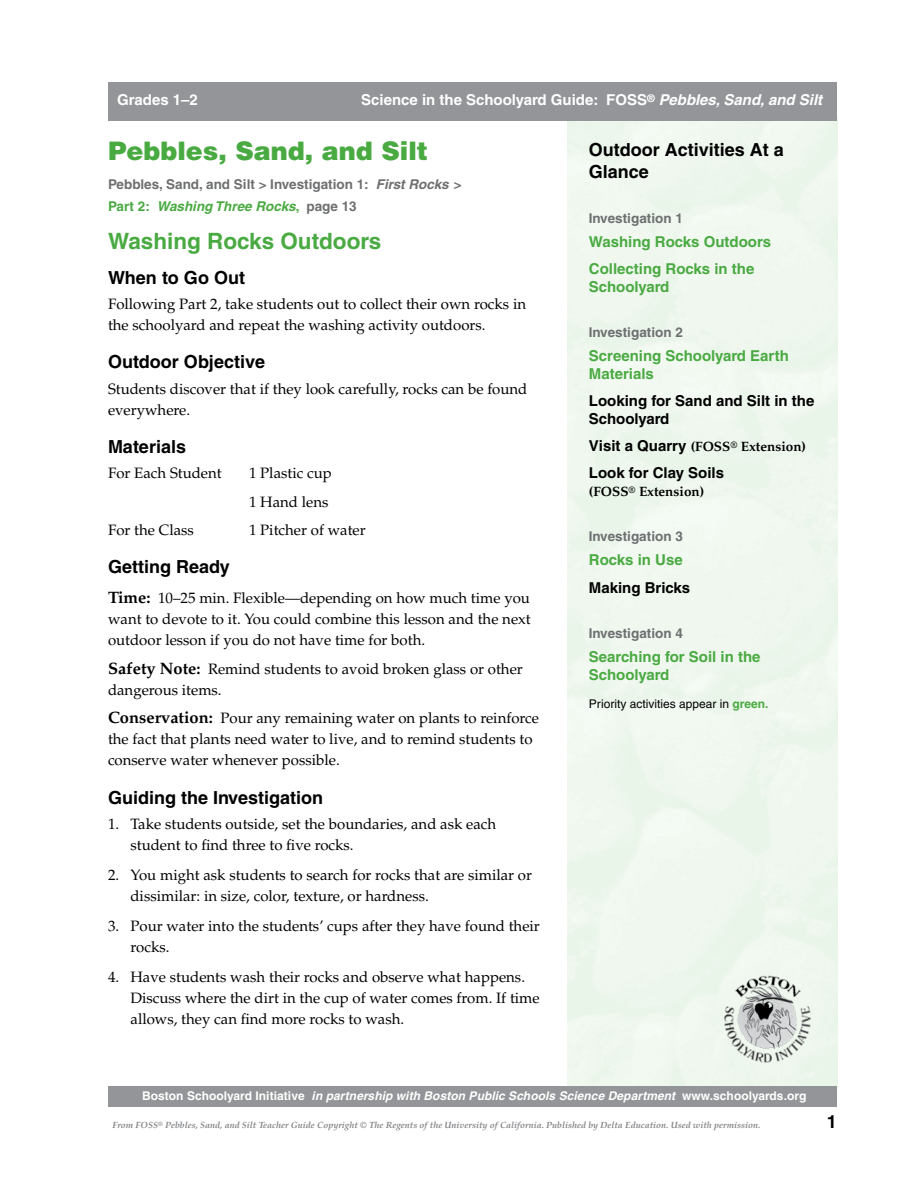
<style>
.page{position:relative;width:918px;height:1188px;background:#fff}
.page>*{position:absolute;margin:0;border:0;box-sizing:border-box;transform-origin:0 0}
.t1{font:900 25.5px "Helvetica LT Std";color:#4aaa42}
.t2{font:700 22.5px "Helvetica";color:#4aaa42}
.t3{font:700 18px/21.6px "Helvetica";color:#000}
.t4{font:15px/21px "Palatino";color:#000}
.t5{font:700 15px/18px "Helvetica";color:#4aaa42}
.t6{font:700 15px/18px "Helvetica";color:#000}
.t7{font:700 15px "Helvetica";color:#fff}
.t8{font:700 13.5px/22.5px "Helvetica";color:#6d6f71}
.t9{font:700 13.5px "Palatino";color:#000}
.t10{font:italic 700 12px "Helvetica";letter-spacing:.005em;color:#fff}
.t11{font:12px "Helvetica";color:#000}
.t12{font:italic 700 9px "Palatino";color:#808285}
.s1{font-style:italic}
.s2{color:#4aaa42}
.s3{font-style:italic;color:#4aaa42}
.s4{font-weight:700;font-size:16.5px}
.s5{font-family:"Helvetica";font-size:15px}
.s6{font-weight:700;color:#4aaa42}
.s7{font-style:normal}
</style>
<div class="page">
<div style="left:108px;top:1087px;width:729px;height:20px;background:#939598"></div>
<div style="left:108px;top:82px;width:729px;height:39px;background:#939598"></div>
<img style="left:722px;top:974px;width:92px;height:91px">
<p class="t7" style="left:117px;top:90px;width:82px">Grades 1–2</p>
<p class="t7" style="left:361px;top:90px;width:463px">Science in the Schoolyard Guide: FOSS<sup>®</sup> <span class="s1">Pebbles, Sand, and Silt</span></p>
<h1 class="t1" style="left:108px;top:134px;width:322px">Pebbles, Sand, and Silt</h1>
<p class="t8" style="left:108px;top:172px;width:355px">Pebbles, Sand, and Silt &gt; Investigation 1: <span class="s1">First Rocks</span> &gt;<br><span class="s2">Part 2:</span> <span class="s3">Washing Three Rocks</span><span class="s2">,</span> page 13</p>
<h2 class="t2" style="left:108px;top:227px;width:275px">Washing Rocks Outdoors</h2>
<p class="t3" style="left:108px;top:266px;width:138px">When to Go Out</p>
<p class="t4" style="left:108px;top:294px;width:420px">Following Part 2, take students out to collect their own rocks in the schoolyard and repeat the washing activity outdoors.</p>
<p class="t3" style="left:108px;top:351px;width:159px">Outdoor Objective</p>
<p class="t4" style="left:108px;top:378px;width:421px">Students discover that if they look carefully, rocks can be found everywhere.</p>
<p class="t3" style="left:108px;top:435px;width:80px">Materials</p>
<p class="t4" style="left:108px;top:463px;width:115px">For Each Student</p>
<p class="t4" style="left:249px;top:459px;width:84px;line-height:28.5px">1 Plastic cup<br>1 Hand lens</p>
<p class="t4" style="left:108px;top:520px;width:87px">For the Class</p>
<p class="t4" style="left:249px;top:520px;width:118px">1 Pitcher of water</p>
<p class="t3" style="left:108px;top:556px;width:123px">Getting Ready</p>
<p class="t4" style="left:108px;top:588px;width:424px;text-align:justify"><span class="s4">Time:</span> 10–25 min. Flexible—depending on how much time you want to devote to it. You could combine this lesson and the next outdoor lesson if you do not have time for both.</p>
<p class="t4" style="left:108px;top:659px;width:416px"><span class="s4">Safety Note:</span> Remind students to avoid broken glass or other dangerous items.</p>
<p class="t4" style="left:108px;top:708px;width:433px"><span class="s4">Conservation:</span> Pour any remaining water on plants to reinforce the fact that plants need water to live, and to remind students to conserve water whenever possible.</p>
<p class="t3" style="left:108px;top:786px;width:217px">Guiding the Investigation</p>
<p class="t4" style="left:130px;top:814px;width:367px;text-indent:-22px">1. Take students outside, set the boundaries, and ask each student to find three to five rocks.</p>
<p class="t4" style="left:130px;top:865px;width:403px;text-indent:-22px">2. You might ask students to search for rocks that are similar or dissimilar: in size, color, texture, or hardness.</p>
<p class="t4" style="left:130px;top:916px;width:411px;text-indent:-22px">3. Pour water into the students’ cups after they have found their rocks.</p>
<p class="t4" style="left:130px;top:967px;width:411px;text-indent:-22px">4. Have students wash their rocks and observe what happens.<br>Discuss where the dirt in the cup of water comes from. If time allows, they can find more rocks to wash.</p>
<p class="t3" style="left:589px;top:139px;width:197px">Outdoor Activities At a<br>Glance</p>
<p class="t8" style="left:589px;top:207px;width:95px">Investigation 1</p>
<p class="t5" style="left:589px;top:228px;width:184px;line-height:27px">Washing Rocks Outdoors<br>Collecting Rocks in the</p>
<p class="t5" style="left:589px;top:277px;width:82px">Schoolyard</p>
<p class="t8" style="left:589px;top:321px;width:95px">Investigation 2</p>
<p class="t5" style="left:589px;top:346px;width:202px">Screening Schoolyard Earth<br>Materials</p>
<p class="t6" style="left:589px;top:391px;width:227px">Looking for Sand and Silt in the<br>Schoolyard</p>
<p class="t9" style="left:589px;top:439px;width:219px"><span class="s5">Visit a Quarry</span> (FOSS<sup>®</sup> Extension)</p>
<p class="t6" style="left:589px;top:463px;width:137px">Look for Clay Soils</p>
<p class="t9" style="left:589px;top:484px;width:117px">(FOSS<sup>®</sup> Extension)</p>
<p class="t8" style="left:589px;top:525px;width:95px">Investigation 3</p>
<p class="t5" style="left:589px;top:550px;width:95px">Rocks in Use</p>
<p class="t6" style="left:589px;top:579px;width:103px">Making Bricks</p>
<p class="t8" style="left:589px;top:622px;width:95px">Investigation 4</p>
<p class="t5" style="left:589px;top:648px;width:173px">Searching for Soil in the<br>Schoolyard</p>
<p class="t11" style="left:589px;top:697px;width:181px">Priority activities appear in <span class="s6">green.</span></p>
<p class="t10" style="left:142px;top:1088px;width:666px"><span class="s7">Boston Schoolyard Initiative</span> in partnership with Boston Public Schools Science Department <span class="s7">www.schoolyards.org</span></p>
<p class="t12" style="left:112px;top:1120px;width:649px">From FOSS<sup>®</sup> Pebbles, Sand, and Silt Teacher Guide Copyright © The Regents of the University of California. Published by Delta Education. Used with permission.</p>
<p class="t3" style="left:827px;top:1111px;width:12px">1</p>
</div>
